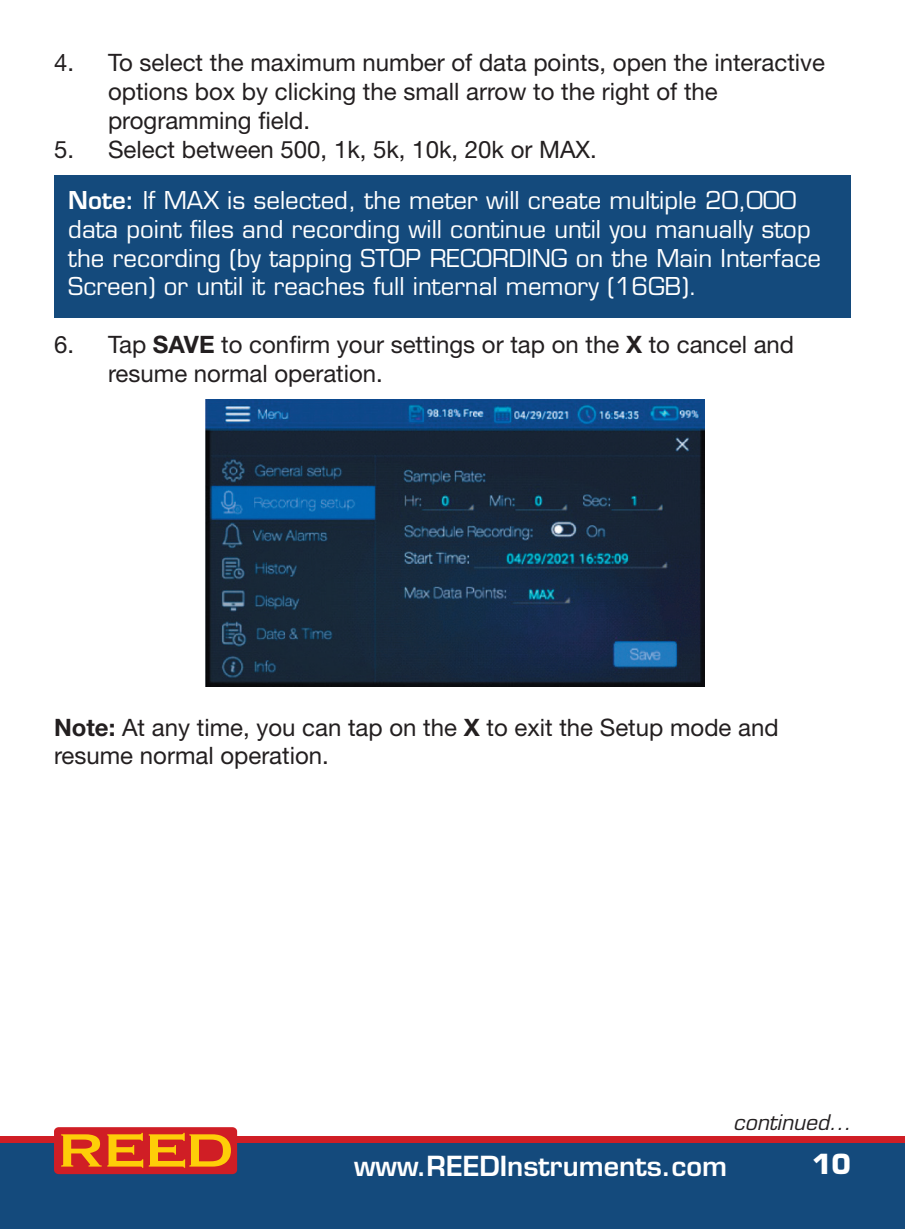
<style>
.page{position:relative;width:905px;height:1229px;background:#fff}
.page>*{position:absolute;margin:0;border:0;box-sizing:border-box;transform-origin:0 0}
.t1{font:600 27px "Eurostile LT Std";color:#fff}
.t2{font:700 27px "Eurostile LT Std";color:#fff}
.t3{font:24px/28.8px "Helvetica Neue LT Std";color:#231f20}
.t4{font:24px/28.8px "Eurostile LT Std";color:#fff}
.t5{font:italic 21px "Eurostile LT Std";color:#231f20}
.s1{font-weight:600}
.s2{font-weight:700}
</style>
<div class="page">
<div style="left:0;top:1137px;width:904px;height:91px;background:#144a7c"></div>
<div style="left:0;top:1136px;width:904px;height:6px;background:#d01e25"></div>
<div style="left:54px;top:1127px;width:183px;height:47px;background:#d01e25;border-radius:5px"></div>
<svg style="left:61px;top:1132px;width:82px;height:35px"></svg>
<svg style="left:149px;top:1132px;width:82px;height:35px"></svg>
<div style="left:54px;top:176px;width:796px;height:142px;background:#144a7c"></div>
<img style="left:205px;top:400px;width:500px;height:287px">
<p class="t3" style="left:108px;top:48px;width:718px;text-indent:-54px">4. To select the maximum number of data points, open the interactive options box by clicking the small arrow to the right of the programming field.</p>
<p class="t3" style="left:54px;top:134px;width:544px">5. Select between 500, 1k, 5k, 10k, 20k or MAX.</p>
<p class="t4" style="left:68px;top:186px;width:754px"><span class="s1">Note:</span> If MAX is selected, the meter will create multiple 20,000 data point files and recording will continue until you manually stop the recording (by tapping STOP RECORDING on the Main Interface Screen) or until it reaches full internal memory (16GB).</p>
<p class="t3" style="left:108px;top:330px;width:687px;text-indent:-54px">6. Tap <span class="s2">SAVE</span> to confirm your settings or tap on the <span class="s2">X</span> to cancel and resume normal operation.</p>
<p class="t3" style="left:54px;top:712px;width:726px"><span class="s2">Note:</span> At any time, you can tap on the <span class="s2">X</span> to exit the Setup mode and resume normal operation.</p>
<p class="t5" style="left:733px;top:1110px;width:119px">continued...</p>
<p class="t1" style="left:354px;top:1148px;width:374px">www.REEDInstruments.com</p>
<p class="t2" style="left:812px;top:1147px;width:40px">10</p>
</div>
